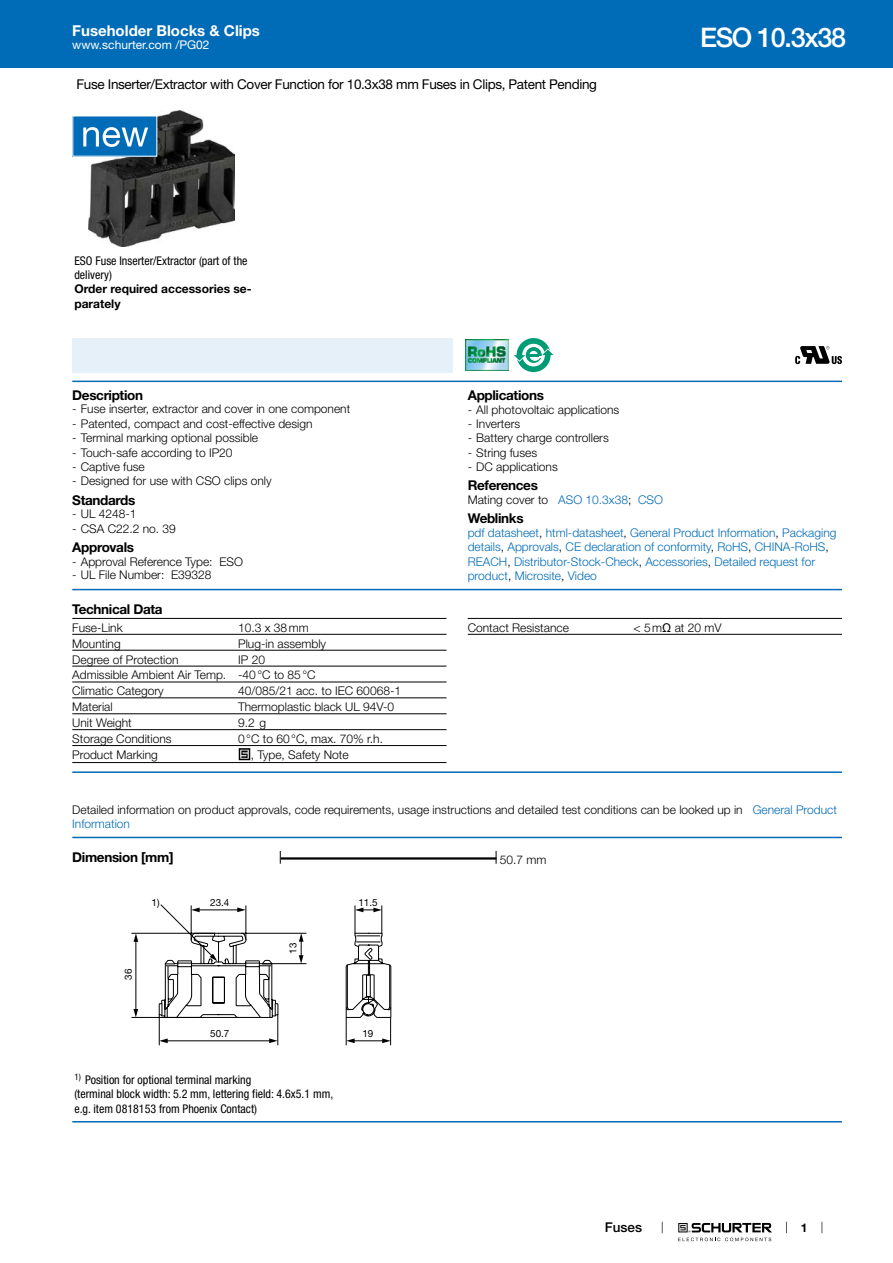
<style>
.page{position:relative;width:893px;height:1263px;background:#fff}
.page>*{position:absolute;margin:0;border:0;box-sizing:border-box;transform-origin:0 0}
.t1{font:500 27px "Helvetica Neue LT";letter-spacing:-.05em;color:#fff}
.t2{font:700 15px "Helvetica Neue LT";color:#fff}
.t3{font:700 13.5px "Helvetica Neue LT";letter-spacing:-.025em;color:#000}
.t4{font:13.5px "Helvetica Neue LT";letter-spacing:-.025em;color:#000}
.t5{font:500 13.5px "Helvetica Neue LT";color:#000}
.t6{font:300 12px/15.9px "Helvetica Neue LT";color:#000}
.t7{font:300 12px/14.4px "Helvetica Neue LT";color:#006bb6}
.t8{font:condensed 12px/14.4px "Helvetica Neue LT";color:#000}
.t9{font:700 12px/14.4px "Helvetica Neue LT";color:#000}
.t10{font:12px "Helvetica Neue LT";color:#fff}
.t11{font:9.9px "Helvetica Neue LT";color:#000}
.s1{color:#006bb6}
.s2{color:#000}
.s3{font-family:"Arial Unicode MS";font-weight:400}
</style>
<div class="page">
<svg style="left:678px;top:1223px;width:94px;height:18px"></svg>
<div style="left:0;top:0;width:893px;height:68px;background:#006bb6"></div>
<img style="left:89px;top:111px;width:145px;height:135px">
<div style="left:73px;top:116px;width:84px;height:40px;background:#006bb6"></div>
<div style="left:72px;top:115px;width:85px;height:42px;border:1px solid #fff"></div>
<svg style="left:83px;top:127px;width:65px;height:20px"></svg>
<img style="left:466px;top:339px;width:42px;height:32px">
<svg style="left:517px;top:338px;width:34px;height:34px"></svg>
<svg style="left:522px;top:344px;width:23px;height:22px"></svg>
<svg style="left:514px;top:347px;width:40px;height:15px"></svg>
<svg style="left:795px;top:346px;width:47px;height:18px"></svg>
<div style="left:72px;top:338px;width:381px;height:34px;background:#e6f0f8"></div>
<hr style="left:72px;top:381px;width:770px;height:1px;background:#006bb6">
<hr style="left:72px;top:589px;width:770px;height:1px;background:#006bb6">
<hr style="left:72px;top:618px;width:374px;height:1px;background:#000">
<hr style="left:72px;top:634px;width:374px;height:1px;background:#000">
<hr style="left:72px;top:650px;width:374px;height:1px;background:#000">
<hr style="left:72px;top:666px;width:374px;height:1px;background:#000">
<hr style="left:72px;top:682px;width:374px;height:1px;background:#000">
<hr style="left:72px;top:697px;width:374px;height:1px;background:#000">
<hr style="left:72px;top:713px;width:374px;height:1px;background:#000">
<hr style="left:72px;top:729px;width:374px;height:1px;background:#000">
<hr style="left:72px;top:745px;width:374px;height:1px;background:#000">
<svg style="left:238px;top:748px;width:13px;height:12px"></svg>
<hr style="left:72px;top:762px;width:374px;height:1px;background:#000">
<hr style="left:468px;top:618px;width:374px;height:1px;background:#000">
<hr style="left:468px;top:634px;width:374px;height:1px;background:#000">
<hr style="left:72px;top:771px;width:770px;height:2px;background:#006bb6">
<hr style="left:72px;top:837px;width:770px;height:1px;background:#006bb6">
<svg style="left:280px;top:851px;width:1px;height:13px"></svg>
<hr style="left:281px;top:857px;width:215px;height:3px;background:#000">
<svg style="left:496px;top:851px;width:1px;height:13px"></svg>
<hr style="left:132px;top:1017px;width:106px;height:1px;background:#000">
<hr style="left:132px;top:933px;width:83px;height:1px;background:#000">
<hr style="left:136px;top:938px;width:1px;height:74px;background:#000">
<svg style="left:134px;top:933px;width:4px;height:9px"></svg>
<svg style="left:133px;top:1009px;width:5px;height:8px"></svg>
<svg style="left:158px;top:904px;width:233px;height:141px"></svg>
<hr style="left:72px;top:1121px;width:770px;height:1px;background:#006bb6">
<p class="t2" style="left:72px;top:21px;width:189px">Fuseholder Blocks &amp; Clips</p>
<p class="t10" style="left:72px;top:38px;width:139px">www.schurter.com /PG02</p>
<p class="t4" style="left:77px;top:76px;width:522px">Fuse Inserter/Extractor with Cover Function for 10.3x38 mm Fuses in Clips, Patent Pending</p>
<p class="t8" style="left:74px;top:253px;width:175px">ESO Fuse Inserter/Extractor (part of the delivery)</p>
<p class="t9" style="left:74px;top:282px;width:179px">Order required accessories se&shy;parately</p>
<h1 class="t1" style="left:700px;top:21px;width:148px">ESO 10.3x38</h1>
<p class="t3" style="left:72px;top:386px;width:72px">Description</p>
<p class="t6" style="left:72px;top:401px;width:279px">- Fuse inserter, extractor and cover in one component</p>
<p class="t6" style="left:72px;top:415px;width:242px">- Patented, compact and cost-effective design</p>
<p class="t6" style="left:72px;top:430px;width:187px">- Terminal marking optional possible</p>
<p class="t6" style="left:72px;top:444px;width:162px">- Touch-safe according to IP20</p>
<p class="t6" style="left:72px;top:459px;width:74px">- Captive fuse</p>
<p class="t6" style="left:72px;top:473px;width:201px">- Designed for use with CSO clips only</p>
<p class="t3" style="left:72px;top:492px;width:65px">Standards</p>
<p class="t6" style="left:72px;top:506px;width:66px">- UL 4248-1</p>
<p class="t6" style="left:72px;top:520px;width:105px">- CSA C22.2 no. 39</p>
<p class="t3" style="left:72px;top:539px;width:63px">Approvals</p>
<p class="t6" style="left:72px;top:553px;width:172px">- Approval Reference Type: ESO</p>
<p class="t6" style="left:72px;top:567px;width:141px">- UL File Number: E39328</p>
<p class="t3" style="left:72px;top:600px;width:92px">Technical Data</p>
<p class="t6" style="left:72px;top:619px;width:52px">Fuse-Link</p>
<p class="t6" style="left:238px;top:619px;width:72px">10.3 x 38mm</p>
<p class="t6" style="left:72px;top:635px;width:50px">Mounting</p>
<p class="t6" style="left:238px;top:635px;width:89px">Plug-in assembly</p>
<p class="t6" style="left:72px;top:651px;width:108px">Degree of Protection</p>
<p class="t6" style="left:72px;top:651px;width:245px;text-indent:166px">IP 20<br>Admissible Ambient Air Temp. -40°C to 85°C<br>Climatic Category</p>
<p class="t6" style="left:238px;top:683px;width:164px">40/085/21 acc. to IEC 60068-1</p>
<p class="t6" style="left:72px;top:699px;width:42px">Material</p>
<p class="t6" style="left:238px;top:699px;width:158px">Thermoplastic black UL 94V-0</p>
<p class="t6" style="left:72px;top:715px;width:61px">Unit Weight</p>
<p class="t6" style="left:238px;top:715px;width:30px">9.2 g</p>
<p class="t6" style="left:72px;top:730px;width:101px">Storage Conditions</p>
<p class="t6" style="left:238px;top:730px;width:146px">0°C to 60°C, max. 70% r.h.</p>
<p class="t6" style="left:72px;top:746px;width:87px">Product Marking</p>
<p class="t6" style="left:251px;top:746px;width:99px">, Type, Safety Note</p>
<p class="t3" style="left:468px;top:387px;width:78px">Applications</p>
<p class="t6" style="left:468px;top:401px;width:153px">- All photovoltaic applications</p>
<p class="t6" style="left:468px;top:416px;width:54px">- Inverters</p>
<p class="t6" style="left:468px;top:430px;width:143px">- Battery charge controllers</p>
<p class="t6" style="left:468px;top:444px;width:71px">- String fuses</p>
<p class="t6" style="left:468px;top:459px;width:92px">- DC applications</p>
<p class="t3" style="left:468px;top:477px;width:72px">References</p>
<p class="t6" style="left:468px;top:492px;width:197px">Mating cover to <span class="s1">ASO 10.3x38</span>; <span class="s1">CSO</span></p>
<p class="t3" style="left:468px;top:510px;width:57px">Weblinks</p>
<p class="t7" style="left:468px;top:525px;width:370px">pdf datasheet<span class="s2">,</span> html-datasheet<span class="s2">,</span> General Product Information<span class="s2">,</span> Packaging details<span class="s2">,</span> Approvals<span class="s2">,</span> CE declaration of conformity<span class="s2">,</span> RoHS<span class="s2">,</span> CHINA-RoHS<span class="s2">, </span>REACH<span class="s2">,</span> Distributor-Stock-Check<span class="s2">,</span> Accessories<span class="s2">,</span> Detailed request for product<span class="s2">,</span> Microsite<span class="s2">,</span> Video</p>
<p class="t6" style="left:468px;top:619px;width:103px">Contact Resistance</p>
<p class="t6" style="left:634px;top:619px;width:90px">&lt; 5m<span class="s3">Ω</span> at 20 mV</p>
<p class="t6" style="left:72px;top:802px;width:766px;line-height:14.4px">Detailed information on product approvals, code requirements, usage instructions and detailed test conditions can be looked up in <span class="s1">General Product<br>Information</span></p>
<p class="t3" style="left:72px;top:848px;width:103px">Dimension [mm]</p>
<p class="t6" style="left:500px;top:851px;width:48px">50.7 mm</p>
<p class="t11" style="left:152px;top:896px;width:10px">1)</p>
<p class="t11" style="left:122px;top:980px;width:13px;rotate:-90deg">36</p>
<p class="t11" style="left:210px;top:896px;width:21px">23.4</p>
<p class="t11" style="left:358px;top:896px;width:21px">11.5</p>
<p class="t11" style="left:210px;top:1027px;width:21px">50.7</p>
<p class="t11" style="left:287px;top:954px;width:13px;rotate:-90deg">13</p>
<p class="t11" style="left:362px;top:1027px;width:13px">19</p>
<p class="t8" style="left:74px;top:1072px;width:260px"><sup>1)</sup> Position for optional terminal marking<br>(terminal block width: 5.2 mm, lettering field: 4.6x5.1 mm, e.g. item 0818153 from Phoenix Contact)</p>
<p class="t5" style="left:605px;top:1219px;width:39px">Fuses</p>
<p class="t9" style="left:801px;top:1220px;width:8px">1</p>
</div>
